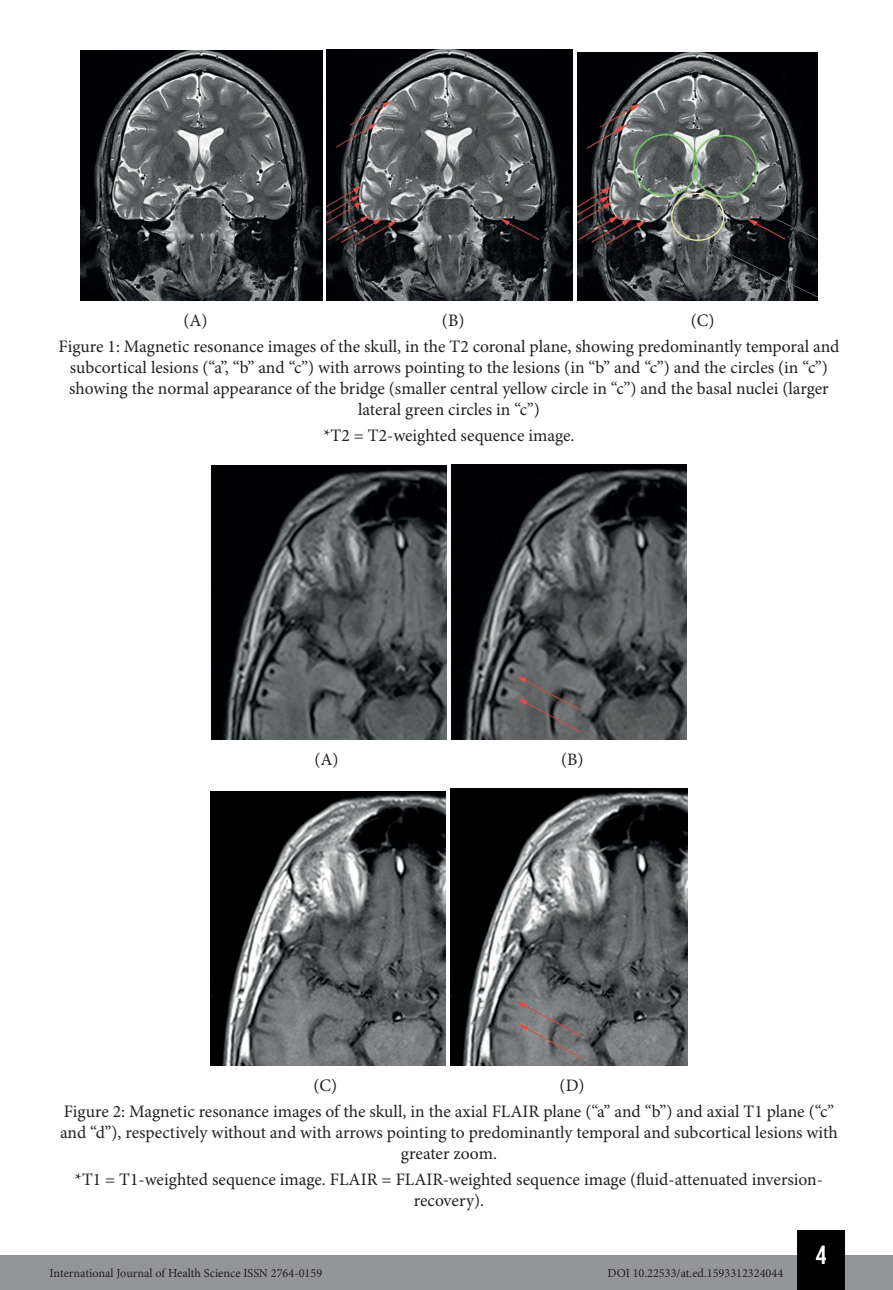
<style>
.page{position:relative;width:893px;height:1290px;background:#fff}
.page>*{position:absolute;margin:0;border:0;box-sizing:border-box;transform-origin:0 0}
.t1{font:26.25px "Bebas Kai";color:#fff}
.t2{font:17.5px/21px "Minion Pro";color:#231f20;text-align:center}
.t3{font:12.25px "Minion Pro";color:#231f20}
</style>
<div class="page">
<div style="left:0;top:1255px;width:893px;height:35px;background:#939598"></div>
<div style="left:797px;top:1230px;width:48px;height:60px;background:#000"></div>
<img style="left:81px;top:51px;width:241px;height:249px">
<img style="left:327px;top:50px;width:245px;height:250px">
<img style="left:577px;top:52px;width:240px;height:248px">
<img style="left:211px;top:466px;width:235px;height:273px">
<img style="left:451px;top:465px;width:235px;height:274px">
<img style="left:210px;top:792px;width:235px;height:273px">
<img style="left:450px;top:789px;width:238px;height:276px">
<p class="t2" style="left:59px;top:308px;width:782px;line-height:25.9px;text-align:left;text-indent:632px">(C)<br>Figure 1: Magnetic resonance images of the skull, in the T2 coronal plane, showing predominantly temporal and</p>
<p class="t2" style="left:69px;top:358px;width:761px">subcortical lesions (“a”, “b” and “c”) with arrows pointing to the lesions (in “b” and “c”) and the circles (in “c”) showing the normal appearance of the bridge (smaller central yellow circle in “c”) and the basal nuclei (larger lateral green circles in “c”)</p>
<p class="t2" style="left:324px;top:426px;width:252px">*T2 = T2-weighted sequence image.</p>
<p class="t2" style="left:183px;top:311px;width:26px">(A)</p>
<p class="t2" style="left:442px;top:311px;width:24px">(B)</p>
<p class="t2" style="left:314px;top:750px;width:26px">(A)</p>
<p class="t2" style="left:561px;top:750px;width:24px">(B)</p>
<p class="t2" style="left:64px;top:1073px;width:772px;line-height:25.9px;text-align:left;text-indent:496px">(D)<br>Figure 2: Magnetic resonance images of the skull, in the axial FLAIR plane (“a” and “b”) and axial T1 plane (“c”</p>
<p class="t2" style="left:60px;top:1123px;width:779px">and “d”), respectively without and with arrows pointing to predominantly temporal and subcortical lesions with greater zoom.</p>
<p class="t2" style="left:75px;top:1170px;width:749px">*T1 = T1-weighted sequence image. FLAIR = FLAIR-weighted sequence image (fluid-attenuated inversion&shy;recovery).</p>
<p class="t2" style="left:313px;top:1076px;width:25px">(C)</p>
<p class="t3" style="left:50px;top:1266px;width:274px">International Journal of Health Science ISSN 2764-0159</p>
<p class="t3" style="left:607px;top:1266px;width:177px">DOI 10.22533/at.ed.1593312324044</p>
<h1 class="t1" style="left:816px;top:1241px;width:12px">4</h1>
</div>
